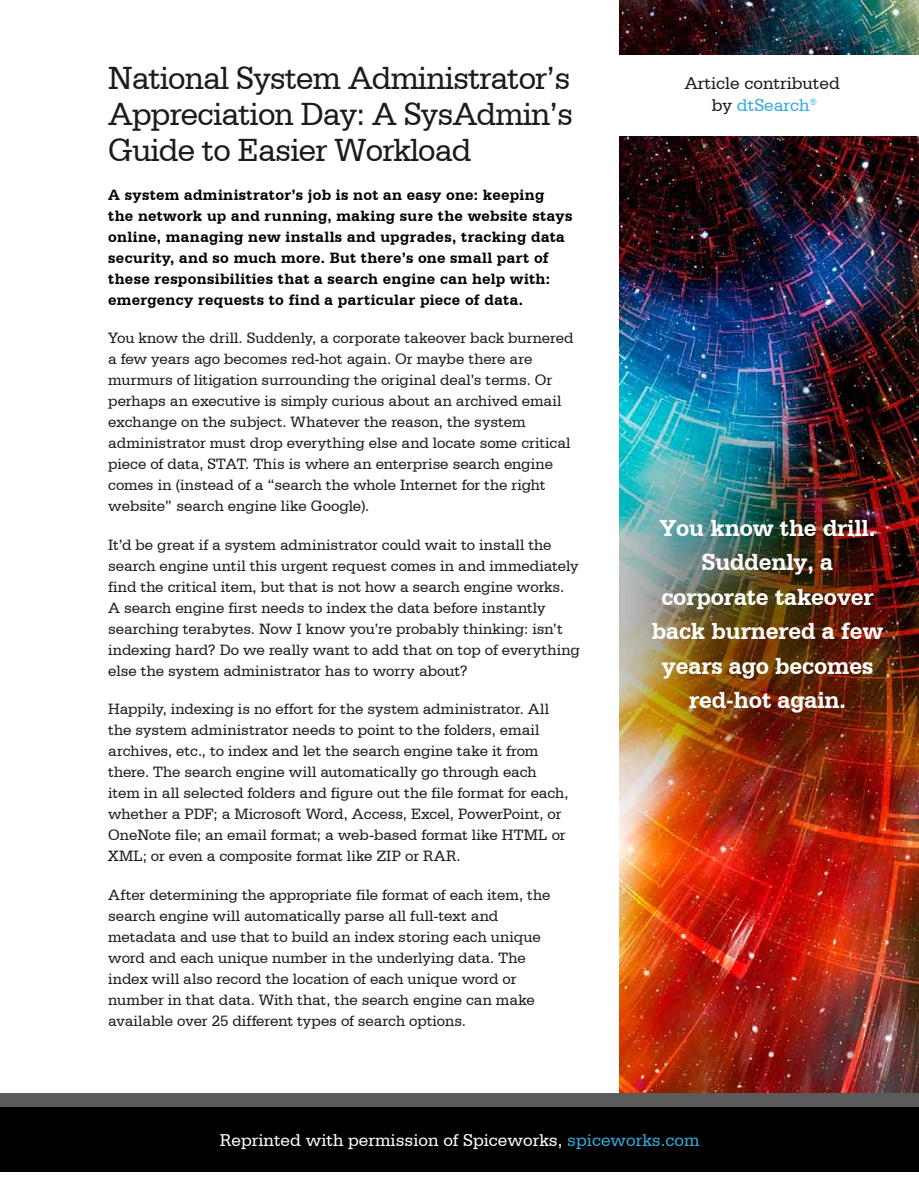
<style>
.page{position:relative;width:919px;height:1188px;background:#fff}
.page>*{position:absolute;margin:0;border:0;box-sizing:border-box;transform-origin:0 0}
.t1{font:33.75px/36px "Serifa BT";letter-spacing:-.025em;color:#1b1b1a;text-align:justify}
.t2{font:700 24.45px/34.5px "Serifa BT";letter-spacing:-.005em;color:#fff;text-align:center}
.t3{font:18px "Serifa BT";color:#fff}
.t4{font:18px/21.6px "Serifa BT";color:#1b1b1a;text-align:center}
.t5{font:15.75px/21px "Serifa BT";letter-spacing:-.005em;color:#1b1b1a}
.t6{font:700 15.75px/21px "Serifa BT";letter-spacing:.025em;color:#000}
.s1{color:#32abdf}
</style>
<div class="page">
<img style="left:619px;top:0;width:299px;height:1093px">
<div style="left:0;top:1107px;width:918px;height:65px;background:#000"></div>
<div style="left:0;top:1093px;width:918px;height:14px;background:#5b5b5b"></div>
<div style="left:606px;top:55px;width:312px;height:81px;background:#fff"></div>
<h1 class="t1" style="left:108px;top:59px;width:466px">National System Administrator’s Appreciation Day: A SysAdmin’s Guide to Easier Workload</h1>
<p class="t6" style="left:108px;top:184px;width:465px">A system administrator’s job is not an easy one: keeping the network up and running, making sure the website stays online, managing new installs and upgrades, tracking data security, and so much more. But there’s one small part of these responsibilities that a search engine can help with: emergency requests to find a particular piece of data.</p>
<p class="t5" style="left:108px;top:327px;width:466px">You know the drill. Suddenly, a corporate takeover back burnered a few years ago becomes red-hot again. Or maybe there are murmurs of litigation surrounding the original deal’s terms. Or perhaps an executive is simply curious about an archived email exchange on the subject. Whatever the reason, the system administrator must drop everything else and locate some critical piece of data, STAT. This is where an enterprise search engine comes in (instead of a “search the whole Internet for the right website” search engine like Google).</p>
<p class="t5" style="left:108px;top:534px;width:473px">It’d be great if a system administrator could wait to install the search engine until this urgent request comes in and immediately find the critical item, but that is not how a search engine works.<br>A search engine first needs to index the data before instantly searching terabytes. Now I know you’re probably thinking: isn’t indexing hard? Do we really want to add that on top of everything else the system administrator has to worry about?</p>
<p class="t5" style="left:108px;top:699px;width:461px">Happily, indexing is no effort for the system administrator. All the system administrator needs to point to the folders, email archives, etc., to index and let the search engine take it from there. The search engine will automatically go through each item in all selected folders and figure out the file format for each, whether a PDF; a Microsoft Word, Access, Excel, PowerPoint, or OneNote file; an email format; a web-based format like HTML or XML; or even a composite format like ZIP or RAR.</p>
<p class="t5" style="left:108px;top:884px;width:443px">After determining the appropriate file format of each item, the search engine will automatically parse all full-text and metadata and use that to build an index storing each unique word and each unique number in the underlying data. The index will also record the location of each unique word or number in that data. With that, the search engine can make available over 25 different types of search options.</p>
<p class="t4" style="left:684px;top:72px;width:157px">Article contributed by <span class="s1">dtSearch</span><sup>®</sup></p>
<h2 class="t2" style="left:651px;top:510px;width:233px">You know the drill.<br>Suddenly, a corporate takeover back burnered a few years ago becomes red-hot again.</h2>
<p class="t3" style="left:220px;top:1130px;width:481px">Reprinted with permission of Spiceworks, <span class="s1">spiceworks.com</span></p>
</div>
